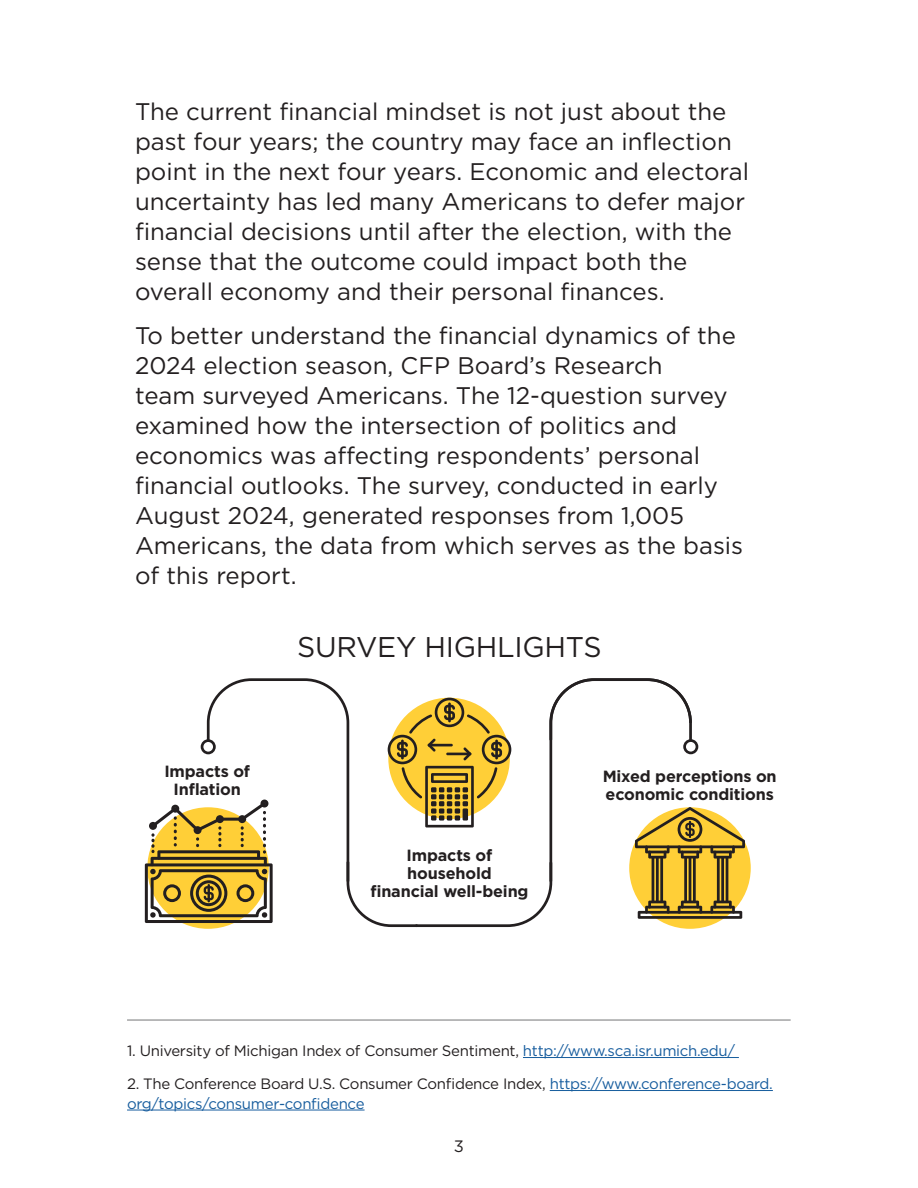
<style>
.page{position:relative;width:918px;height:1188px;background:#fff}
.page>*{position:absolute;margin:0;border:0;box-sizing:border-box;transform-origin:0 0}
.t1{font:28.5px "Gotham";letter-spacing:-.01em;color:#231f20}
.BODY_COPY{font:24px/30px "Gotham";color:#231f20}
.t2{font:16.5px "Gotham";color:#231f20}
.BODY_COPY-2{font:700 16.2px/17.9px "Gotham";letter-spacing:-.01em;color:#231f20;text-align:center}
.BODY_COPY-3{font:15px/19.5px "Gotham";letter-spacing:-.02em;color:#175d9e}
.BODY_COPY-4{font:15px "Gotham";letter-spacing:-.02em;color:#231f20}
.s1{color:#175d9e}
.s2{color:#231f20}
</style>
<div class="page">
<svg style="left:145px;top:678px;width:600px;height:249px"></svg>
<hr style="left:523px;top:1057px;width:216px;height:1px;background:#175d9e">
<hr style="left:550px;top:1090px;width:223px;height:1px;background:#175d9e">
<hr style="left:127px;top:1110px;width:238px;height:1px;background:#175d9e">
<hr style="left:127px;top:1020px;width:664px;height:1px;background:#57585a">
<p class="BODY_COPY" style="left:135px;top:96px;width:615px">The current financial mindset is not just about the past four years; the country may face an inflection point in the next four years. Economic and electoral uncertainty has led many Americans to defer major financial decisions until after the election, with the sense that the outcome could impact both the overall economy and their personal finances.</p>
<p class="BODY_COPY" style="left:135px;top:319px;width:610px">To better understand the financial dynamics of the 2024 election season, CFP Board’s Research<br>team surveyed Americans. The 12-question survey examined how the intersection of politics and economics was affecting respondents’ personal financial outlooks. The survey, conducted in early August 2024, generated responses from 1,005<br>Americans, the data from which serves as the basis of this report.</p>
<p class="BODY_COPY-2" style="left:164px;top:762px;width:87px">Impacts of<br>Inflation</p>
<p class="t1" style="left:297px;top:629px;width:306px">SURVEY HIGHLIGHTS</p>
<p class="BODY_COPY-2" style="left:407px;top:847px;width:87px">Impacts of</p>
<p class="BODY_COPY-2" style="left:407px;top:864px;width:86px">household</p>
<p class="BODY_COPY-2" style="left:370px;top:882px;width:160px">financial well-being</p>
<p class="BODY_COPY-2" style="left:603px;top:767px;width:176px;text-align:left">Mixed perceptions on economic conditions</p>
<p class="BODY_COPY-4" style="left:127px;top:1041px;width:609px">1. University of Michigan Index of Consumer Sentiment, <span class="s1">http://www.sca.isr.umich.edu/</span></p>
<p class="BODY_COPY-3" style="left:127px;top:1074px;width:647px"><span class="s2">2. The Conference Board U.S. Consumer Confidence Index,</span> https://www.conference-board. org/topics/consumer-confidence</p>
<p class="t2" style="left:454px;top:1135px;width:12px">3</p>
</div>
